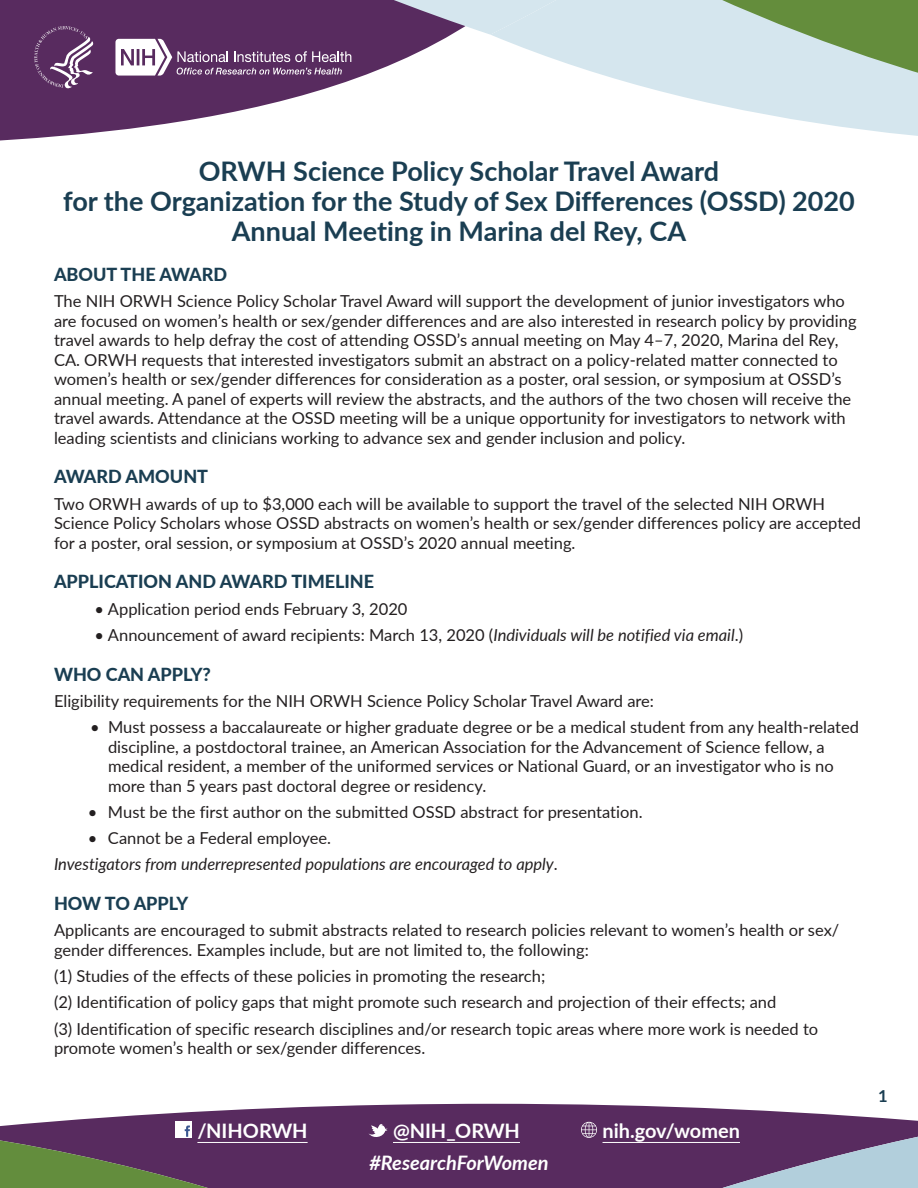
<style>
.page{position:relative;width:918px;height:1188px;background:#fff}
.page>*{position:absolute;margin:0;border:0;box-sizing:border-box;transform-origin:0 0}
._1_Head_Titles{font:700 27px/30px "Lato";color:#1a3e52;text-align:center}
.t1{font:700 19.95px "Lato";color:#fff}
.t2{font:italic 700 19.95px "Lato";color:#fff}
._3_Subhead{font:800 18px "Lato";color:#1a3e52}
._2_Body_copy{font:16.5px/19.5px "Lato";color:#231f20}
.Bullet_indent_1{font:16.5px/19.5px "Lato";color:#231f20}
._2_Body_copy-2{font:italic 16.5px "Lato";color:#231f20}
.t3{font:700 16.5px "Lato";color:#1a3e52}
.s1{font-style:italic}
.s2{font-style:normal}
</style>
<div class="page">
<svg style="left:0;top:0;width:362px;height:141px;fill:#582b5f"></svg>
<svg style="left:607px;top:0;width:311px;height:136px;fill:#d5e6ee"></svg>
<svg style="left:1px;top:1104px;width:917px;height:84px;background:#6b4371"></svg>
<svg style="left:722px;top:1125px;width:196px;height:63px;background:#7f7295"></svg>
<svg style="left:115px;top:0;width:603px;height:76px"></svg>
<hr style="left:197px;top:1142px;width:111px;height:1px;background:#fff">
<div style="left:176px;top:1122px;width:16px;height:16px;background:#fff"></div>
<svg style="left:0;top:1126px;width:208px;height:62px;background:#5f5753"></svg>
<hr style="left:603px;top:1142px;width:137px;height:1px;background:#fff">
<svg style="left:581px;top:1122px;width:16px;height:16px"></svg>
<hr style="left:393px;top:1142px;width:127px;height:1px;background:#fff">
<svg style="left:368px;top:1124px;width:20px;height:14px"></svg>
<svg style="left:34px;top:26px;width:59px;height:63px;background:#734d79"></svg>
<p class="_1_Head_Titles" style="left:63px;top:155px;width:793px">ORWH Science Policy Scholar Travel Award<br>for the Organization for the Study of Sex Differences (OSSD) 2020<br>Annual Meeting in Marina del Rey, CA</p>
<p class="_3_Subhead" style="left:54px;top:261px;width:175px">ABOUT THE AWARD</p>
<p class="_2_Body_copy" style="left:54px;top:291px;width:804px">The NIH ORWH Science Policy Scholar Travel Award will support the development of junior investigators who are focused on women’s health or sex/gender differences and are also interested in research policy by providing travel awards to help defray the cost of attending OSSD’s annual meeting on May 4–7, 2020, Marina del Rey, CA. ORWH requests that interested investigators submit an abstract on a policy-related matter connected to women’s health or sex/gender differences for consideration as a poster, oral session, or symposium at OSSD’s annual meeting. A panel of experts will review the abstracts, and the authors of the two chosen will receive the travel awards. Attendance at the OSSD meeting will be a unique opportunity for investigators to network with leading scientists and clinicians working to advance sex and gender inclusion and policy.</p>
<p class="_3_Subhead" style="left:54px;top:464px;width:156px">AWARD AMOUNT</p>
<p class="_2_Body_copy" style="left:54px;top:493px;width:809px">Two ORWH awards of up to $3,000 each will be available to support the travel of the selected NIH ORWH<br>Science Policy Scholars whose OSSD abstracts on women’s health or sex/gender differences policy are accepted for a poster, oral session, or symposium at OSSD’s 2020 annual meeting.</p>
<p class="_3_Subhead" style="left:54px;top:569px;width:322px">APPLICATION AND AWARD TIMELINE</p>
<p class="Bullet_indent_1" style="left:94px;top:598px;width:315px">• Application period ends February 3, 2020</p>
<p class="Bullet_indent_1" style="left:94px;top:625px;width:650px">• Announcement of award recipients: March 13, 2020 (<span class="s1">Individuals will be notified via email</span>.)</p>
<p class="_3_Subhead" style="left:54px;top:661px;width:159px">WHO CAN APPLY?</p>
<p class="_2_Body_copy" style="left:54px;top:691px;width:602px">Eligibility requirements for the NIH ORWH Science Policy Scholar Travel Award are:</p>
<p class="Bullet_indent_1" style="left:108px;top:717px;width:753px;text-indent:-18px">• Must possess a baccalaureate or higher graduate degree or be a medical student from any health-related discipline, a postdoctoral trainee, an American Association for the Advancement of Science fellow, a medical resident, a member of the uniformed services or National Guard, or an investigator who is no more than 5 years past doctoral degree or residency.</p>
<p class="Bullet_indent_1" style="left:88px;top:802px;width:556px">• Must be the first author on the submitted OSSD abstract for presentation.</p>
<p class="Bullet_indent_1" style="left:88px;top:828px;width:245px">• Cannot be a Federal employee.</p>
<p class="_2_Body_copy-2" style="left:54px;top:853px;width:505px">Investigators from underrepresented populations are encouraged to apply<span class="s2">.</span></p>
<p class="_3_Subhead" style="left:54px;top:890px;width:136px">HOW TO APPLY</p>
<p class="_2_Body_copy" style="left:54px;top:920px;width:787px">Applicants are encouraged to submit abstracts related to research policies relevant to women’s health or sex/ gender differences. Examples include, but are not limited to, the following:</p>
<p class="_2_Body_copy" style="left:54px;top:966px;width:493px">(1) Studies of the effects of these policies in promoting the research;</p>
<p class="_2_Body_copy" style="left:54px;top:992px;width:724px">(2) Identification of policy gaps that might promote such research and projection of their effects; and</p>
<p class="_2_Body_copy" style="left:54px;top:1018px;width:766px">(3) Identification of specific research disciplines and/or research topic areas where more work is needed to promote women’s health or sex/gender differences.</p>
<p class="t1" style="left:197px;top:1116px;width:112px">/NIHORWH</p>
<p class="t1" style="left:393px;top:1116px;width:128px">@NIH_ORWH</p>
<p class="t1" style="left:603px;top:1116px;width:139px">nih.gov/women</p>
<p class="t2" style="left:369px;top:1148px;width:181px">#ResearchForWomen</p>
<p class="t3" style="left:878px;top:1084px;width:11px">1</p>
</div>
